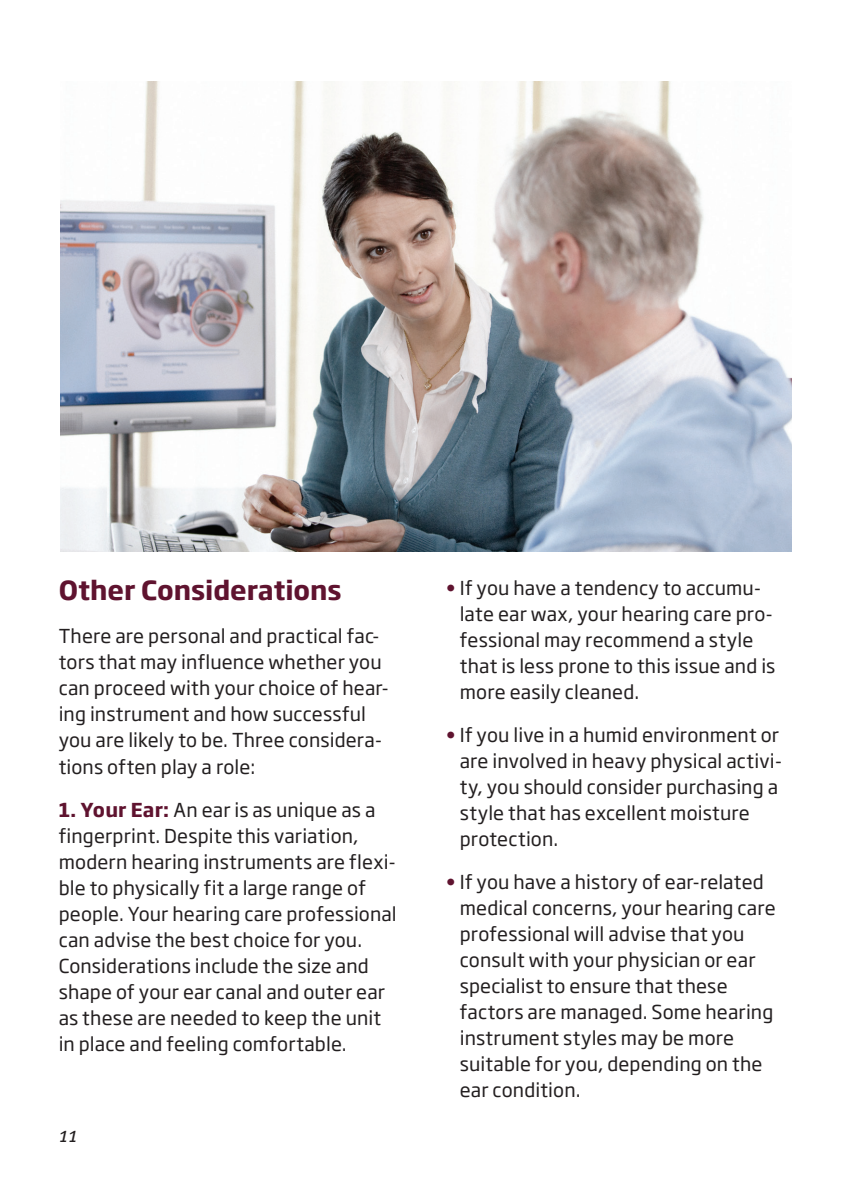
<style>
.page{position:relative;width:842px;height:1191px;background:#fff}
.page>*{position:absolute;margin:0;border:0;box-sizing:border-box;transform-origin:0 0}
.text{font:700 26px "Soho Gothic Pro";letter-spacing:-.005em;color:#5f132f}
.t1{font:italic 22px "Meta Pro";color:#231f20}
.text-2{font:19px/26px "Soho Gothic Pro";letter-spacing:.01em;color:#231f20}
.s1{font-weight:700;color:#5f132f}
.s2{color:#5f132f}
</style>
<div class="page">
<img style="left:61px;top:81px;width:730px;height:470px">
<p class="text" style="left:59px;top:570px;width:285px">Other Considerations</p>
<p class="text-2" style="left:59px;top:622px;width:332px">There are personal and practical fac&shy;tors that may influence whether you can proceed with your choice of hear&shy;ing instrument and how successful you are likely to be. Three considera&shy;tions often play a role:</p>
<p class="text-2" style="left:59px;top:795px;width:340px"><span class="s1">1. Your Ear:</span> An ear is as unique as a fingerprint. Despite this variation, modern hearing instruments are flexi&shy;ble to physically fit a large range of people. Your hearing care professional can advise the best choice for you.<br>Considerations include the size and shape of your ear canal and outer ear as these are needed to keep the unit in place and feeling comfortable.</p>
<p class="t1" style="left:59px;top:1120px;width:21px">11</p>
<p class="text-2" style="left:460px;top:574px;width:317px;text-indent:-14px"><span class="s2">•</span> If you have a tendency to accumu&shy;late ear wax, your hearing care pro&shy;fessional may recommend a style that is less prone to this issue and is more easily cleaned.</p>
<p class="text-2" style="left:460px;top:720px;width:324px;text-indent:-14px"><span class="s2">•</span> If you live in a humid environment or are involved in heavy physical activi&shy;ty, you should consider purchasing a style that has excellent moisture protection.</p>
<p class="text-2" style="left:460px;top:867px;width:317px;text-indent:-14px"><span class="s2">•</span> If you have a history of ear-related medical concerns, your hearing care professional will advise that you consult with your physician or ear specialist to ensure that these factors are managed. Some hearing instrument styles may be more suitable for you, depending on the ear condition.</p>
</div>
